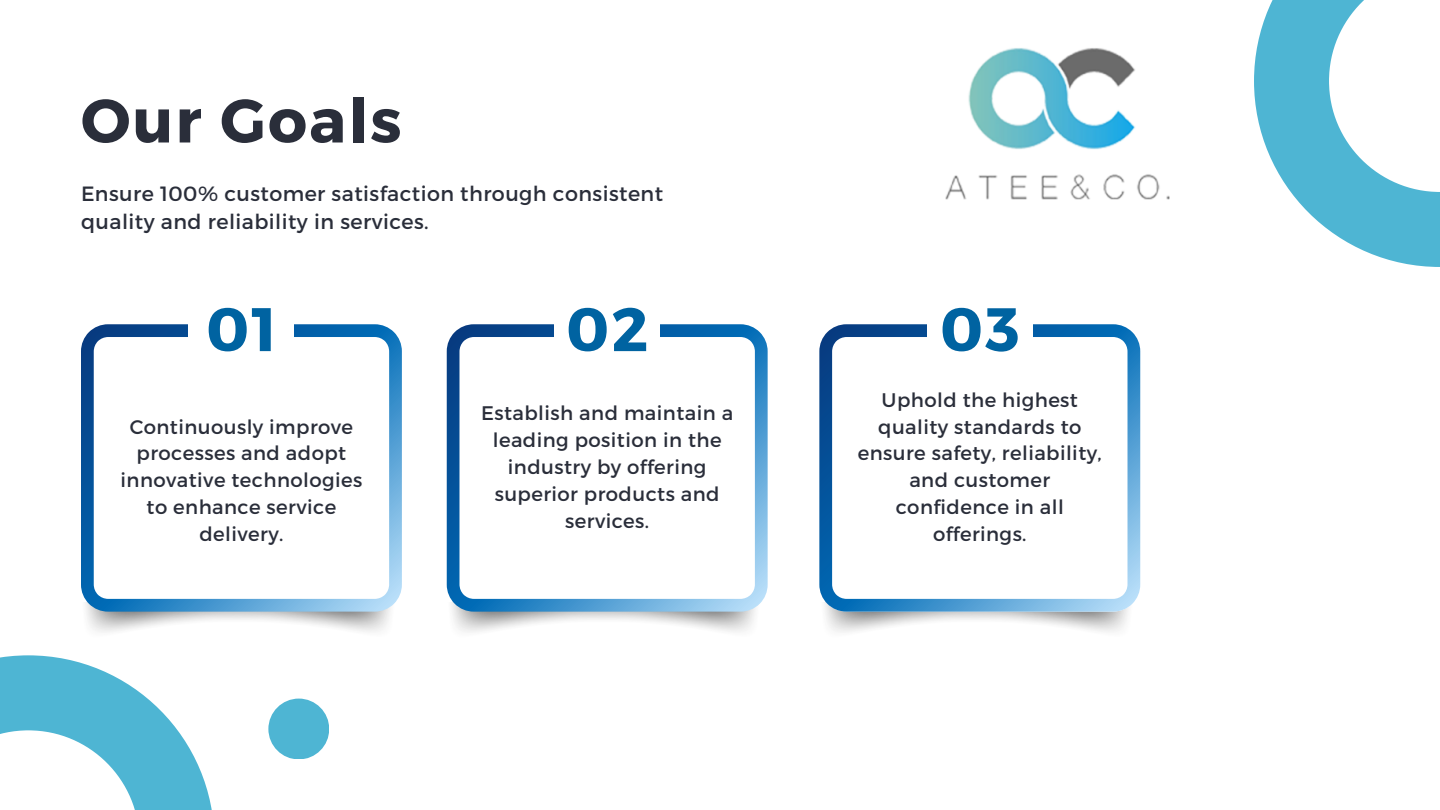
<style>
.page{position:relative;width:1440px;height:810px;background:#fff}
.page>*{position:absolute;margin:0;border:0;box-sizing:border-box;transform-origin:0 0}
.t1{font:700 61.3px "Montserrat";letter-spacing:.035em;color:#2a2e3a}
.t2{font:700 61.3px "Montserrat";color:#0063a1}
.t3{font:20.6px/28.5px "Montserrat";letter-spacing:.02em;color:#2a2e3a}
.t4{font:19.6px/26.8px "Montserrat";letter-spacing:.02em;color:#2a2e3a;text-align:center}
</style>
<div class="page">
<svg style="left:81px;top:324px;width:321px;height:288px"></svg>
<div style="left:188px;top:274px;width:106px;height:104px;background:#fff"></div>
<svg style="left:447px;top:324px;width:321px;height:288px"></svg>
<div style="left:554px;top:274px;width:106px;height:104px;background:#fff"></div>
<svg style="left:819px;top:324px;width:321px;height:288px"></svg>
<div style="left:927px;top:274px;width:106px;height:104px;background:#fff"></div>
<svg style="left:0;top:655px;width:212px;height:155px"></svg>
<div style="left:268px;top:699px;width:61px;height:60px;background:#4eb5d3;border-radius:50%"></div>
<svg style="left:1254px;top:0;width:186px;height:267px"></svg>
<img style="left:945px;top:48px;width:225px;height:152px">
<p class="t1" style="left:81px;top:81px;width:322px">Our Goals</p>
<p class="t3" style="left:81px;top:178px;width:584px">Ensure 100% customer satisfaction through consistent quality and reliability in services.</p>
<h1 class="t2" style="left:206px;top:289px;width:72px">01</h1>
<p class="t2" style="left:566px;top:289px;width:84px">02</p>
<p class="t2" style="left:940px;top:289px;width:81px">03</p>
<p class="t4" style="left:121px;top:412px;width:243px">Continuously improve processes and adopt innovative technologies to enhance service delivery.</p>
<p class="t4" style="left:481px;top:399px;width:254px">Establish and maintain a leading position in the industry by offering superior products and services.</p>
<p class="t4" style="left:858px;top:385px;width:246px">Uphold the highest quality standards to ensure safety, reliability, and customer confidence in all offerings.</p>
</div>
